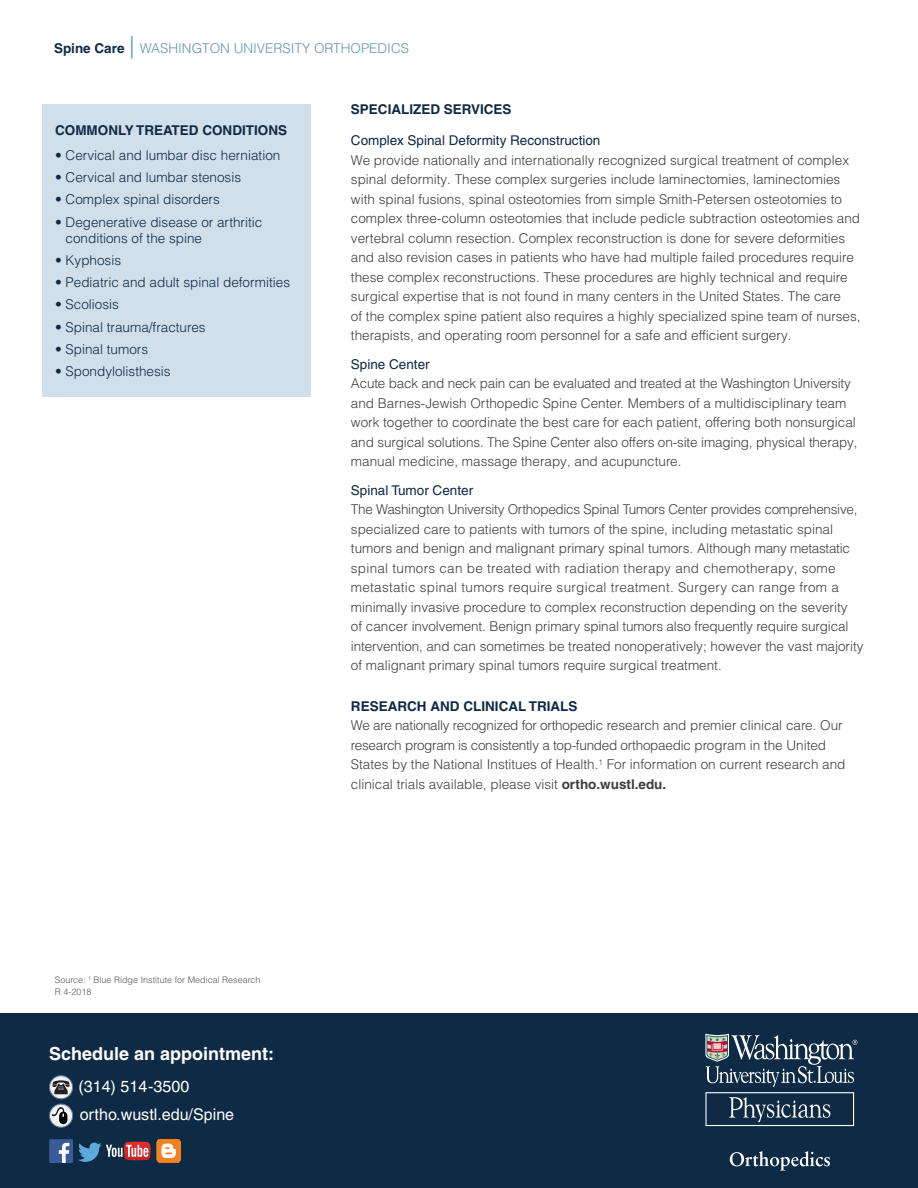
<style>
.page{position:relative;width:918px;height:1188px;background:#fff}
.page>*{position:absolute;margin:0;border:0;box-sizing:border-box;transform-origin:0 0}
.t1{font:700 18px "Helvetica LT Pro";color:#fff}
.t2{font:16.05px "Helvetica LT Pro";color:#fff}
.t3{font:300 13.5px/19.5px "Helvetica LT Pro";color:#3e3e3f}
.t4{font:300 13.5px/16.2px "Helvetica LT Pro";color:#0e2a45}
.t5{font:700 13.5px "Helvetica LT Pro";color:#0e2a45}
.t6{font:300 13.5px "Helvetica LT Pro";color:#6396ba}
.t7{font:13.5px "Helvetica LT Pro";color:#0e2a45}
.t8{font:300 9px "Helvetica LT Pro";color:#57585a}
.s1{font-weight:700;color:#0e2a45}
.s2{font-size:22.5px}
.s3{font-weight:400;color:#0e2a45}
.s4{font-weight:700}
</style>
<div class="page">
<div style="left:0;top:1014px;width:918px;height:174px;background:#0e2a45"></div>
<div style="left:42px;top:104px;width:268px;height:293px;background:#d0dfea"></div>
<svg style="left:730px;top:1151px;width:100px;height:20px"></svg>
<svg style="left:705px;top:1034px;width:152px;height:92px"></svg>
<svg style="left:49px;top:1076px;width:24px;height:23px"></svg>
<div style="left:49px;top:1075px;width:24px;height:24px;border:1px solid #607b97;border-radius:50%"></div>
<svg style="left:52px;top:1080px;width:18px;height:14px"></svg>
<svg style="left:50px;top:1104px;width:23px;height:23px"></svg>
<div style="left:49px;top:1104px;width:24px;height:24px;border:1px solid #607b97;border-radius:50%"></div>
<div style="left:59px;top:1112px;width:8px;height:12px;background:#040503;border-radius:4px"></div>
<svg style="left:52px;top:1107px;width:12px;height:10px"></svg>
<div style="left:49px;top:1139px;width:24px;height:24px;background:#3b5a9a"></div>
<svg style="left:59px;top:1143px;width:10px;height:20px"></svg>
<div style="left:157px;top:1139px;width:24px;height:24px;background:#f58220;border-radius:4px"></div>
<div style="left:157px;top:1139px;width:24px;height:24px;border:1px solid #f58220;border-radius:4px"></div>
<svg style="left:161px;top:1144px;width:15px;height:14px"></svg>
<svg style="left:78px;top:1142px;width:73px;height:20px"></svg>
<p class="t6" style="left:54px;top:40px;width:357px"><span class="s1">Spine Care</span> <span class="s2">|</span> WASHINGTON UNIVERSITY ORTHOPEDICS</p>
<p class="t5" style="left:55px;top:122px;width:234px">COMMONLY TREATED CONDITIONS</p>
<p class="t4" style="left:55px;top:147px;width:227px">• Cervical and lumbar disc herniation</p>
<p class="t4" style="left:55px;top:169px;width:188px">• Cervical and lumbar stenosis</p>
<p class="t4" style="left:55px;top:191px;width:166px">• Complex spinal disorders</p>
<p class="t4" style="left:66px;top:214px;width:198px;text-indent:-11px">• Degenerative disease or arthritic conditions of the spine</p>
<p class="t4" style="left:55px;top:252px;width:68px">• Kyphosis</p>
<p class="t4" style="left:55px;top:274px;width:237px">• Pediatric and adult spinal deformities</p>
<p class="t4" style="left:55px;top:296px;width:65px">• Scoliosis</p>
<p class="t4" style="left:55px;top:319px;width:152px">• Spinal trauma/fractures</p>
<p class="t4" style="left:55px;top:341px;width:95px">• Spinal tumors</p>
<p class="t4" style="left:55px;top:363px;width:117px">• Spondylolisthesis</p>
<p class="t5" style="left:351px;top:101px;width:162px">SPECIALIZED SERVICES</p>
<p class="t7" style="left:351px;top:133px;width:251px">Complex Spinal Deformity Reconstruction</p>
<p class="t3" style="left:351px;top:150px;width:511px">We provide nationally and internationally recognized surgical treatment of complex spinal deformity. These complex surgeries include laminectomies, laminectomies with spinal fusions, spinal osteotomies from simple Smith-Petersen osteotomies to complex three-column osteotomies that include pedicle subtraction osteotomies and vertebral column resection. Complex reconstruction is done for severe deformities and also revision cases in patients who have had multiple failed procedures require these complex reconstructions. These procedures are highly technical and require surgical expertise that is not found in many centers in the United States. The care<br>of the complex spine patient also requires a highly specialized spine team of nurses, therapists, and operating room personnel for a safe and efficient surgery.</p>
<p class="t3" style="left:351px;top:354px;width:508px"><span class="s3">Spine Center<br></span>Acute back and neck pain can be evaluated and treated at the Washington University and Barnes-Jewish Orthopedic Spine Center. Members of a multidisciplinary team work together to coordinate the best care for each patient, offering both nonsurgical and surgical solutions. The Spine Center also offers on-site imaging, physical therapy, manual medicine, massage therapy, and acupuncture.</p>
<p class="t3" style="left:351px;top:480px;width:514px"><span class="s3">Spinal Tumor Center<br></span>The Washington University Orthopedics Spinal Tumors Center provides comprehensive, specialized care to patients with tumors of the spine, including metastatic spinal tumors and benign and malignant primary spinal tumors. Although many metastatic spinal tumors can be treated with radiation therapy and chemotherapy, some metastatic spinal tumors require surgical treatment. Surgery can range from a minimally invasive procedure to complex reconstruction depending on the severity<br>of cancer involvement. Benign primary spinal tumors also frequently require surgical intervention, and can sometimes be treated nonoperatively; however the vast majority of malignant primary spinal tumors require surgical treatment.</p>
<p class="t5" style="left:351px;top:698px;width:228px">RESEARCH AND CLINICAL TRIALS</p>
<p class="t3" style="left:351px;top:716px;width:496px">We are nationally recognized for orthopedic research and premier clinical care. Our research program is consistently a top-funded orthopaedic program in the United States by the National Institues of Health.<sup>1</sup> For information on current research and clinical trials available, please visit <span class="s4">ortho.wustl.edu.</span></p>
<p class="t8" style="left:55px;top:974px;width:207px">Source: <sup>1</sup> Blue Ridge Institute for Medical Research</p>
<p class="t8" style="left:55px;top:986px;width:38px">R 4-2018</p>
<p class="t1" style="left:49px;top:1043px;width:226px">Schedule an appointment:</p>
<p class="t2" style="left:79px;top:1077px;width:112px">(314) 514-3500</p>
<p class="t2" style="left:80px;top:1105px;width:156px">ortho.wustl.edu/Spine</p>
</div>
